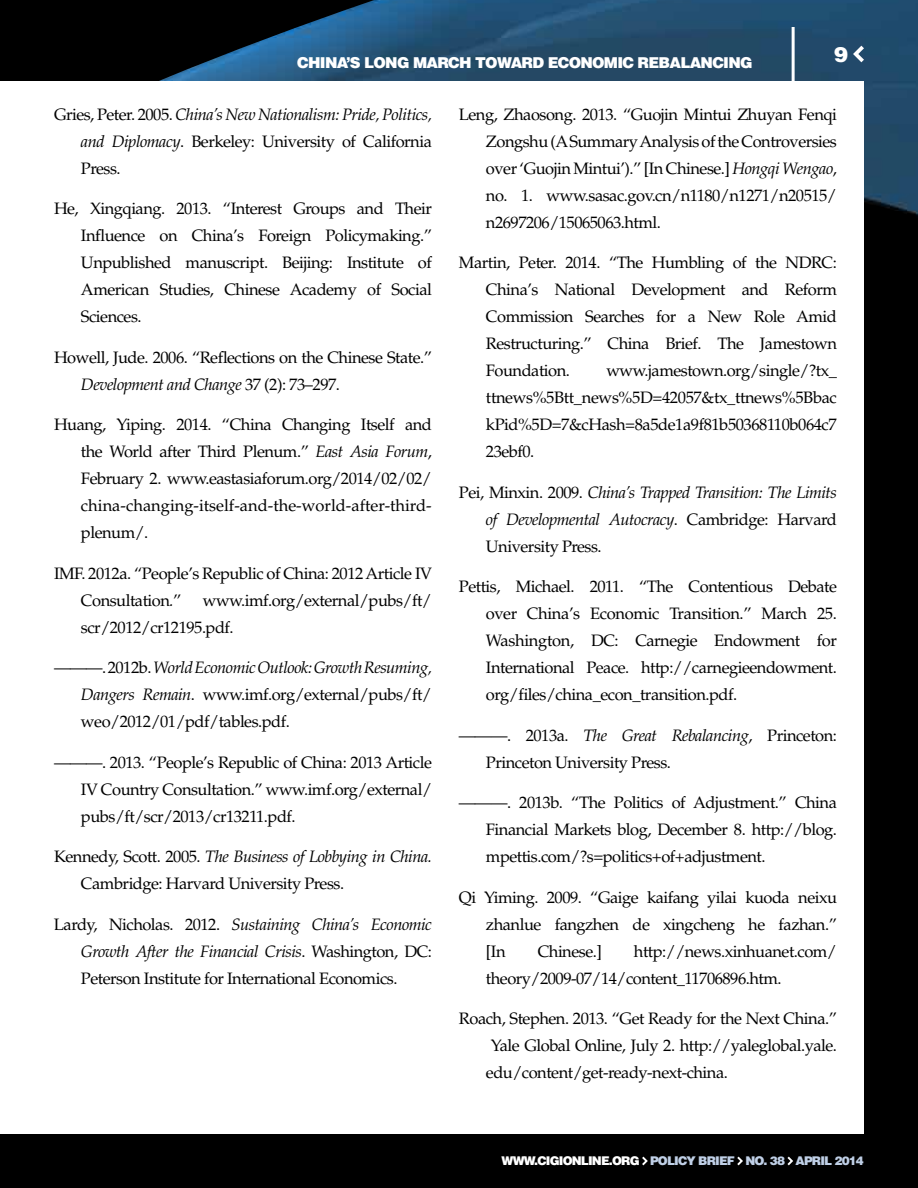
<style>
.page{position:relative;width:918px;height:1188px;background:#fff}
.page>*{position:absolute;margin:0;border:0;box-sizing:border-box;transform-origin:0 0}
.t1{font:900 21px "Helvetica LT Std";color:#fff}
.t2{font:16.5px/27px "Palatino LT Std";letter-spacing:-.03em;color:#000;text-align:justify}
.t3{font:italic 16.5px/27px "Palatino LT Std";letter-spacing:-.03em;color:#000;text-align:justify}
.t4{font:900 15px "Helvetica LT Std";letter-spacing:-.05em;color:#fff}
.t5{font:900 12px "Helvetica LT Std";letter-spacing:-.07em;color:#bfcfe6}
.s1{font-style:italic}
.s2{font-style:normal}
.s3{color:#fff}
</style>
<div class="page">
<div style="left:1px;top:481px;width:917px;height:707px;background:#000"></div>
<img style="left:1px;top:0;width:917px;height:481px">
<svg style="left:0;top:1134px;width:1px;height:54px"></svg>
<img style="left:0;top:0;width:1px;height:81px">
<svg style="left:853px;top:46px;width:11px;height:16px"></svg>
<svg style="left:642px;top:1157px;width:6px;height:8px"></svg>
<svg style="left:737px;top:1157px;width:6px;height:8px"></svg>
<svg style="left:787px;top:1157px;width:6px;height:8px"></svg>
<hr style="left:792px;top:27px;width:3px;height:54px;background:#fff">
<div style="left:0;top:81px;width:864px;height:1053px;background:#fff"></div>
<p class="t4" style="left:297px;top:53px;width:22px">CHINA</p>
<p class="t4" style="left:347px;top:53px;width:40px">’S LONG</p>
<p class="t4" style="left:413px;top:53px;width:26px">MARCH</p>
<p class="t4" style="left:475px;top:53px;width:13px">TOWARD</p>
<p class="t4" style="left:548px;top:53px;width:22px">ECONOMIC</p>
<p class="t4" style="left:638px;top:53px;width:23px">REBALANCING</p>
<p class="t1" style="left:834px;top:41px;width:16px">9</p>
<p class="t2" style="left:81px;top:101px;width:353px;text-indent:-27px">Gries, Peter. 2005. <span class="s1">China’s New Nationalism: Pride, Politics, and Diplomacy</span>. Berkeley: University of California Press.</p>
<p class="t2" style="left:81px;top:196px;width:353px;text-indent:-27px">He, Xingqiang. 2013. “Interest Groups and Their Influence on China’s Foreign Policymaking.” Unpublished manuscript. Beijing: Institute of American Studies, Chinese Academy of Social Sciences.</p>
<p class="t2" style="left:81px;top:344px;width:352px;text-indent:-27px">Howell, Jude. 2006. “Reflections on the Chinese State.”<br><span class="s1">Development and Change</span> 37 (2): 73–297.</p>
<p class="t2" style="left:81px;top:412px;width:353px;text-indent:-27px">Huang, Yiping. 2014. “China Changing Itself and the World after Third Plenum.” <span class="s1">East Asia Forum</span>, February 2. www.eastasiaforum.org/2014/02/02/ china-changing-itself-and-the-world-after-third&shy;plenum/.</p>
<p class="t2" style="left:81px;top:560px;width:353px;text-indent:-27px">IMF. 2012a. “People’s Republic of China: 2012 Article IV<br>Consultation<span class="s1">.</span>”</p>
<p class="t2" style="left:81px;top:587px;width:353px;text-indent:122px">www.imf.org/external/pubs/ft/ scr/2012/cr12195.pdf.</p>
<p class="t2" style="left:81px;top:655px;width:353px;text-indent:-27px">———. 2012b. <span class="s1">World Economic Outlook: Growth Resuming, Dangers Remain</span>. www.imf.org/external/pubs/ft/ weo/2012/01/pdf/tables.pdf.</p>
<p class="t2" style="left:81px;top:749px;width:353px;text-indent:-27px">———. 2013. “People’s Republic of China: 2013 Article IV Country Consultation.” www.imf.org/external/ pubs/ft/scr/2013/cr13211.pdf.</p>
<p class="t2" style="left:81px;top:844px;width:353px;text-indent:-27px">Kennedy, Scott. 2005. <span class="s1">The Business of Lobbying in China.<br></span>Cambridge: Harvard University Press.</p>
<p class="t2" style="left:81px;top:911px;width:353px;text-indent:-27px">Lardy, Nicholas. 2012. <span class="s1">Sustaining China’s Economic Growth After the Financial Crisis</span>. Washington, DC:<br>Peterson Institute for International Economics.</p>
<p class="t2" style="left:486px;top:101px;width:353px;text-indent:-27px">Leng, Zhaosong. 2013. “Guojin Mintui Zhuyan Fenqi Zongshu (A Summary Analysis of the Controversies over ‘Guojin Mintui’).” [In Chinese.] <span class="s1">Hongqi Wengao</span>, no. 1. www.sasac.gov.cn/n1180/n1271/n20515/ n2697206/15065063.html.</p>
<p class="t2" style="left:486px;top:250px;width:353px;text-indent:-27px">Martin, Peter. 2014. “The Humbling of the NDRC:<br>China’s National Development and Reform Commission Searches for a New Role Amid Restructuring.” China Brief. The Jamestown Foundation.</p>
<p class="t2" style="left:486px;top:358px;width:353px;text-indent:120px">www.jamestown.org/single/?tx_ ttnews%5Btt_news%5D=42057&amp;tx_ttnews%5Bbac kPid%5D=7&amp;cHash=8a5de1a9f81b50368110b064c7<br>23ebf0.</p>
<p class="t3" style="left:486px;top:479px;width:353px;text-indent:-27px"><span class="s2">Pei, Minxin. 2009.</span> China’s Trapped Transition: The Limits of Developmental Autocracy<span class="s2">. Cambridge: Harvard University Press.</span></p>
<p class="t2" style="left:486px;top:574px;width:353px;text-indent:-27px">Pettis, Michael. 2011. “The Contentious Debate over China’s Economic Transition.” March 25.<br>Washington, DC: Carnegie Endowment for International Peace. http://carnegieendowment. org/files/china_econ_transition.pdf.</p>
<p class="t2" style="left:486px;top:722px;width:353px;text-indent:-27px">———. 2013a. <span class="s1">The Great Rebalancing</span>, Princeton:<br>Princeton University Press.</p>
<p class="t2" style="left:486px;top:790px;width:353px;text-indent:-27px">———. 2013b. “The Politics of Adjustment.” China Financial Markets blog, December 8. http://blog. mpettis.com/?s=politics+of+adjustment.</p>
<p class="t2" style="left:486px;top:884px;width:353px;text-indent:-27px">Qi Yiming. 2009. “Gaige kaifang yilai kuoda neixu zhanlue fangzhen de xingcheng he fazhan.” [In</p>
<p class="t2" style="left:486px;top:938px;width:353px;text-indent:148px">http://news.xinhuanet.com/ theory/2009-07/14/content_11706896.htm.</p>
<p class="t2" style="left:486px;top:1006px;width:353px;text-indent:-27px">Roach, Stephen. 2013. “Get Ready for the Next China.” Yale Global Online, July 2. http://yaleglobal.yale. edu/content/get-ready-next-china.</p>
<p class="t2" style="left:538px;top:938px;width:66px">Chinese.]</p>
<p class="t5" style="left:502px;top:1153px;width:311px"><span class="s3">WWW.CIGIONLINE.ORG</span> POLICY BRIEF NO. 38 APRIL</p>
<p class="t5" style="left:835px;top:1153px;width:31px">2014</p>
</div>
